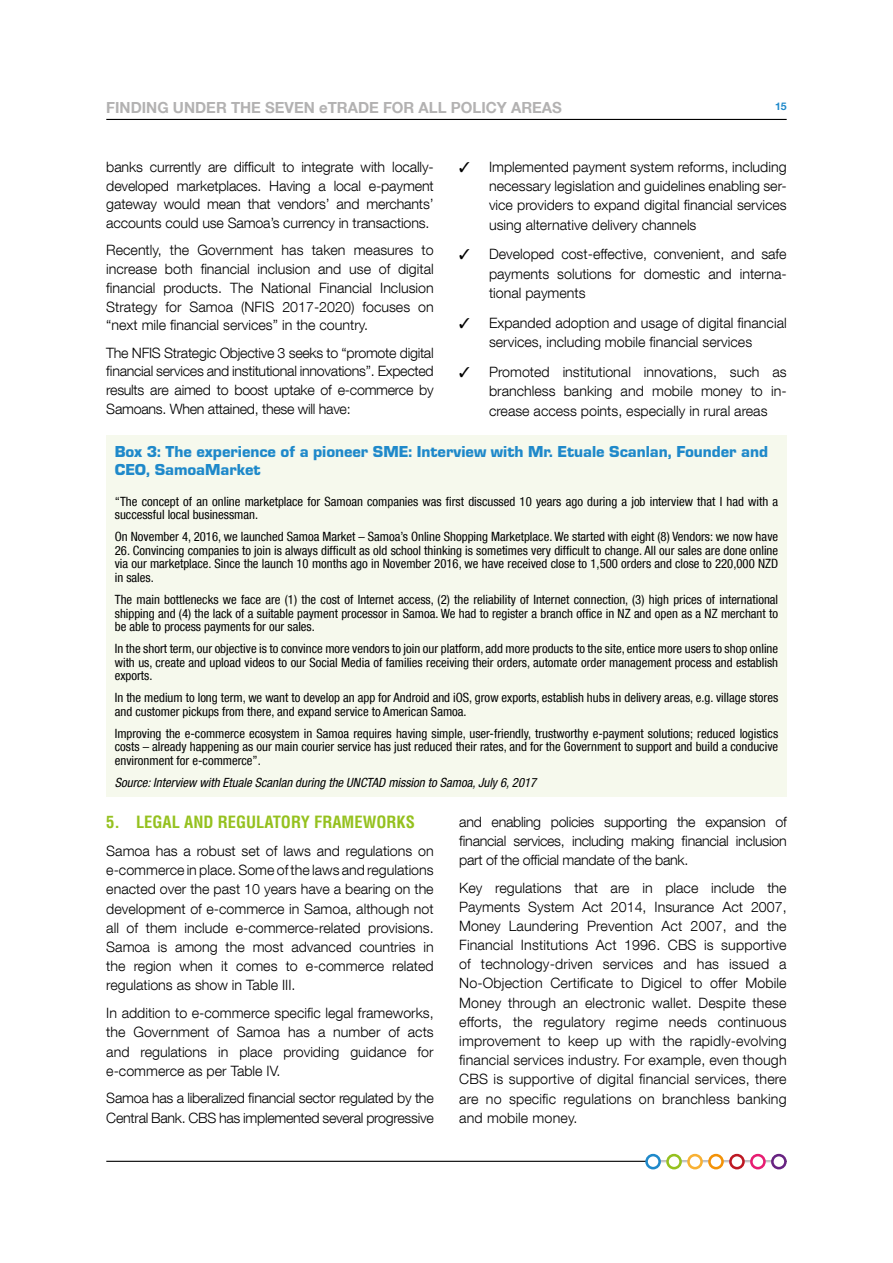
<style>
.page{position:relative;width:893px;height:1263px;background:#fff}
.page>*{position:absolute;margin:0;border:0;box-sizing:border-box;transform-origin:0 0}
.t1{font:16.5px/18.8px "Eurostile Black DTC";color:#1f89ca}
.t2{font:700 condensed 16.5px "Helvetica LT Std";color:#95c11f}
.t3{font:700 15.3px "Helvetica Neue LT Com";color:#b3b2b2}
.t4{font:300 14.25px/19.2px "Helvetica Neue LT Com";color:#000;text-align:justify}
.t5{font:300 14.25px/19.2px "Helvetica Neue LT Com";letter-spacing:-.02em;color:#000}
.t6{font:condensed 12.75px/13.5px "Helvetica Neue LT Com";color:#000;text-align:justify}
.t7{font:italic condensed 12.75px "Helvetica Neue LT Com";color:#000}
.t8{font:700 10.5px "Helvetica Neue LT Com";color:#1f89ca}
</style>
<div class="page">
<hr style="left:106px;top:119px;width:681px;height:1px;background:#000">
<hr style="left:106px;top:1161px;width:681px;height:1px;background:#000">
<hr style="left:653px;top:1161px;width:126px;height:1px;background:#c6c6c6">
<div style="left:688px;top:1154px;width:14px;height:15px;background:#fff;border-radius:50%"></div>
<div style="left:687px;top:1154px;width:16px;height:15px;border:3px solid #f8b134;border-radius:50%"></div>
<div style="left:646px;top:1154px;width:14px;height:15px;background:#fff;border-radius:50%"></div>
<div style="left:645px;top:1154px;width:16px;height:15px;border:3px solid #1f89ca;border-radius:50%"></div>
<div style="left:667px;top:1154px;width:14px;height:15px;background:#fff;border-radius:50%"></div>
<div style="left:666px;top:1154px;width:16px;height:15px;border:3px solid #95c11f;border-radius:50%"></div>
<div style="left:709px;top:1154px;width:14px;height:15px;background:#fff;border-radius:50%"></div>
<div style="left:708px;top:1154px;width:16px;height:15px;border:3px solid #f39207;border-radius:50%"></div>
<div style="left:730px;top:1154px;width:14px;height:15px;background:#fff;border-radius:50%"></div>
<div style="left:729px;top:1154px;width:16px;height:15px;border:3px solid #be1823;border-radius:50%"></div>
<div style="left:751px;top:1154px;width:14px;height:15px;background:#fff;border-radius:50%"></div>
<div style="left:750px;top:1154px;width:16px;height:15px;border:3px solid #e71d72;border-radius:50%"></div>
<div style="left:772px;top:1154px;width:14px;height:15px;background:#fff;border-radius:50%"></div>
<div style="left:771px;top:1154px;width:16px;height:15px;border:3px solid #682382;border-radius:50%"></div>
<div style="left:106px;top:435px;width:681px;height:361px;background:#f6f9ed"></div>
<p class="t3" style="left:106px;top:98px;width:457px">FINDING UNDER THE SEVEN eTRADE FOR ALL POLICY AREAS</p>
<p class="t8" style="left:775px;top:99px;width:13px">15</p>
<p class="t4" style="left:106px;top:157px;width:329px;line-height:18.8px">banks currently are difficult to integrate with locally&shy;developed marketplaces. Having a local e-payment gateway would mean that vendors’ and merchants’ accounts could use Samoa’s currency in transactions.</p>
<p class="t4" style="left:106px;top:241px;width:329px;line-height:18.8px">Recently, the Government has taken measures to increase both financial inclusion and use of digital financial products. The National Financial Inclusion Strategy for Samoa (NFIS 2017-2020) focuses on “next mile financial services” in the country.</p>
<p class="t4" style="left:106px;top:343px;width:329px;line-height:18.8px">The NFIS Strategic Objective 3 seeks to “promote digital financial services and institutional innovations”. Expected results are aimed to boost uptake of e-commerce by Samoans. When attained, these will have:</p>
<p class="t4" style="left:489px;top:157px;width:299px;text-indent:-30px">✓ Implemented payment system reforms, including necessary legislation and guidelines enabling ser&shy;vice providers to expand digital financial services using alternative delivery channels</p>
<p class="t4" style="left:489px;top:244px;width:299px;text-indent:-30px">✓ Developed cost-effective, convenient, and safe payments solutions for domestic and interna&shy;tional payments</p>
<p class="t4" style="left:459px;top:313px;width:329px;text-align:center">✓ Expanded adoption and usage of digital financial services, including mobile financial services</p>
<p class="t4" style="left:489px;top:362px;width:299px;text-indent:-30px">✓ Promoted institutional innovations, such as branchless banking and mobile money to in&shy;crease access points, especially in rural areas</p>
<p class="t1" style="left:115px;top:442px;width:655px">Box 3: The experience of a pioneer SME: Interview with Mr. Etuale Scanlan, Founder and<br>CEO, SamoaMarket</p>
<p class="t6" style="left:115px;top:495px;width:665px">“The concept of an online marketplace for Samoan companies was first discussed 10 years ago during a job interview that I had with a successful local businessman.</p>
<p class="t6" style="left:115px;top:530px;width:665px">On November 4, 2016, we launched Samoa Market – Samoa’s Online Shopping Marketplace. We started with eight (8) Vendors: we now have</p>
<p class="t6" style="left:115px;top:544px;width:665px">26. Convincing companies to join is always difficult as old school thinking is sometimes very difficult to change. All our sales are done online via our marketplace. Since the launch 10 months ago in November 2016, we have received close to 1,500 orders and close to 220,000 NZD in sales.</p>
<p class="t6" style="left:115px;top:593px;width:665px">The main bottlenecks we face are (1) the cost of Internet access, (2) the reliability of Internet connection, (3) high prices of international shipping and (4) the lack of a suitable payment processor in Samoa. We had to register a branch office in NZ and open as a NZ merchant to be able to process payments for our sales.</p>
<p class="t6" style="left:115px;top:642px;width:665px">In the short term, our objective is to convince more vendors to join our platform, add more products to the site, entice more users to shop online with us, create and upload videos to our Social Media of families receiving their orders, automate order management process and establish exports.</p>
<p class="t6" style="left:115px;top:691px;width:665px">In the medium to long term, we want to develop an app for Android and iOS, grow exports, establish hubs in delivery areas, e.g. village stores and customer pickups from there, and expand service to American Samoa.</p>
<p class="t6" style="left:115px;top:726px;width:665px">Improving the e-commerce ecosystem in Samoa requires having simple, user-friendly, trustworthy e-payment solutions; reduced logistics costs – already happening as our main courier service has just reduced their rates, and for the Government to support and build a conducive environment for e-commerce”.</p>
<p class="t7" style="left:115px;top:774px;width:423px">Source: Interview with Etuale Scanlan during the UNCTAD mission to Samoa, July 6, 2017</p>
<p class="t2" style="left:106px;top:812px;width:310px">5. LEGAL AND REGULATORY FRAMEWORKS</p>
<p class="t4" style="left:106px;top:841px;width:329px">Samoa has a robust set of laws and regulations on e-commerce in place. Some of the laws and regulations enacted over the past 10 years have a bearing on the development of e-commerce in Samoa, although not all of them include e-commerce-related provisions.<br>Samoa is among the most advanced countries in the region when it comes to e-commerce related regulations as show in Table III.</p>
<p class="t4" style="left:106px;top:1003px;width:329px">In addition to e-commerce specific legal frameworks, the Government of Samoa has a number of acts and regulations in place providing guidance for e-commerce as per Table IV.</p>
<p class="t5" style="left:106px;top:1088px;width:329px">Samoa has a liberalized financial sector regulated by the<br>Central Bank. CBS has implemented several progressive</p>
<p class="t4" style="left:459px;top:811px;width:329px">and enabling policies supporting the expansion of financial services, including making financial inclusion part of the official mandate of the bank.</p>
<p class="t4" style="left:459px;top:877px;width:329px">Key regulations that are in place include the Payments System Act 2014, Insurance Act 2007, Money Laundering Prevention Act 2007, and the Financial Institutions Act 1996. CBS is supportive of technology-driven services and has issued a No-Objection Certificate to Digicel to offer Mobile Money through an electronic wallet. Despite these efforts, the regulatory regime needs continuous improvement to keep up with the rapidly-evolving financial services industry. For example, even though CBS is supportive of digital financial services, there are no specific regulations on branchless banking and mobile money.</p>
</div>
